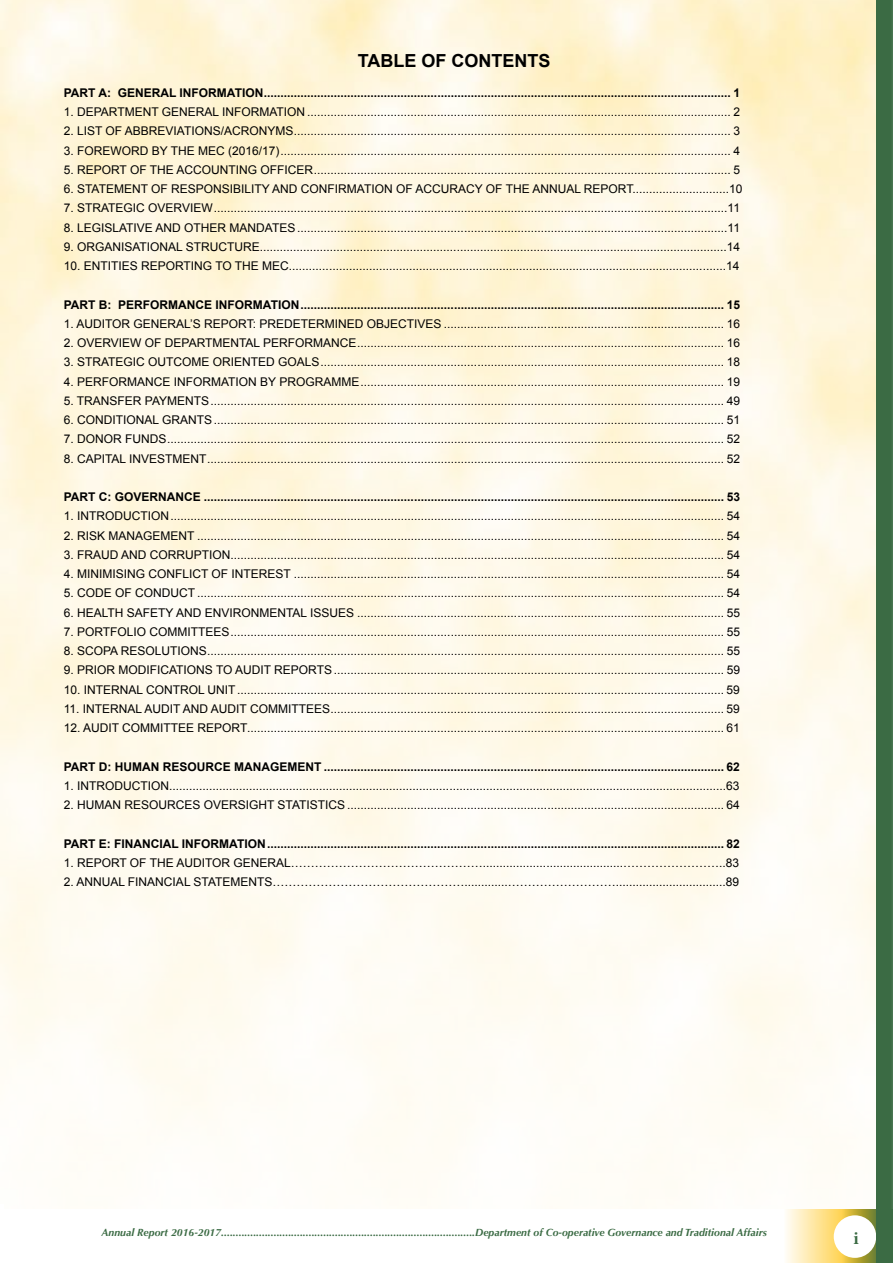
<style>
.page{position:relative;width:893px;height:1263px;background:#fff}
.page>*{position:absolute;margin:0;border:0;box-sizing:border-box;transform-origin:0 0}
.t1{font:700 18px "Arial";color:#000}
.t2{font:700 18px "Minion Pro";color:#3b6b44}
.t3{font:12px "Arial";color:#000}
.t4{font:700 12px "Arial";color:#000}
.t5{font:italic 700 10.5px "Optima";color:#3b6b44}
</style>
<div class="page">
<svg style="left:786px;top:1209px;width:56px;height:54px;background:#ffe8a8"></svg>
<svg style="left:842px;top:1209px;width:34px;height:54px"></svg>
<div style="left:834px;top:1215px;width:42px;height:43px;background:#fff;border-radius:50%"></div>
<div style="left:876px;top:0;width:17px;height:1263px;background:#3b6b44"></div>
<hr style="left:0;top:0;width:1px;height:1263px;background:#ffc20e">
<h1 class="t1" style="left:358px;top:49px;width:194px">TABLE OF CONTENTS</h1>
<p class="t4" style="left:64px;top:85px;width:678px">PART A: GENERAL INFORMATION ............................................................................................................................................ 1</p>
<p class="t3" style="left:64px;top:104px;width:678px">1. DEPARTMENT GENERAL INFORMATION ............................................................................................................................... 2</p>
<p class="t3" style="left:64px;top:123px;width:678px">2. LIST OF ABBREVIATIONS/ACRONYMS................................................................................................................................... 3</p>
<p class="t3" style="left:64px;top:142px;width:678px">3. FOREWORD BY THE MEC (2016/17)....................................................................................................................................... 4</p>
<p class="t3" style="left:64px;top:162px;width:678px">5. REPORT OF THE ACCOUNTING OFFICER............................................................................................................................. 5</p>
<p class="t3" style="left:64px;top:181px;width:680px">6. STATEMENT OF RESPONSIBILITY AND CONFIRMATION OF ACCURACY OF THE ANNUAL REPORT.............................10</p>
<p class="t3" style="left:64px;top:200px;width:678px">7. STRATEGIC OVERVIEW..........................................................................................................................................................11</p>
<p class="t3" style="left:64px;top:219px;width:678px">8. LEGISLATIVE AND OTHER MANDATES.................................................................................................................................11</p>
<p class="t3" style="left:64px;top:239px;width:678px">9. ORGANISATIONAL STRUCTURE............................................................................................................................................14</p>
<p class="t3" style="left:64px;top:258px;width:677px">10. ENTITIES REPORTING TO THE MEC...................................................................................................................................14</p>
<p class="t4" style="left:64px;top:296px;width:678px">PART B: PERFORMANCE INFORMATION ............................................................................................................................... 15</p>
<p class="t3" style="left:64px;top:316px;width:678px">1. AUDITOR GENERAL’S REPORT: PREDETERMINED OBJECTIVES .................................................................................... 16</p>
<p class="t3" style="left:64px;top:335px;width:678px">2. OVERVIEW OF DEPARTMENTAL PERFORMANCE.............................................................................................................. 16</p>
<p class="t3" style="left:64px;top:354px;width:678px">3. STRATEGIC OUTCOME ORIENTED GOALS......................................................................................................................... 18</p>
<p class="t3" style="left:64px;top:373px;width:678px">4. PERFORMANCE INFORMATION BY PROGRAMME............................................................................................................. 19</p>
<p class="t3" style="left:64px;top:393px;width:678px">5. TRANSFER PAYMENTS.......................................................................................................................................................... 49</p>
<p class="t3" style="left:64px;top:412px;width:678px">6. CONDITIONAL GRANTS......................................................................................................................................................... 51</p>
<p class="t3" style="left:64px;top:431px;width:678px">7. DONOR FUNDS....................................................................................................................................................................... 52</p>
<p class="t3" style="left:64px;top:450px;width:678px">8. CAPITAL INVESTMENT........................................................................................................................................................... 52</p>
<p class="t4" style="left:64px;top:489px;width:678px">PART C: GOVERNANCE ............................................................................................................................................................ 53</p>
<p class="t3" style="left:64px;top:508px;width:678px">1. INTRODUCTION...................................................................................................................................................................... 54</p>
<p class="t3" style="left:64px;top:527px;width:678px">2. RISK MANAGEMENT .............................................................................................................................................................. 54</p>
<p class="t3" style="left:64px;top:547px;width:678px">3. FRAUD AND CORRUPTION.................................................................................................................................................... 54</p>
<p class="t3" style="left:64px;top:566px;width:678px">4. MINIMISING CONFLICT OF INTEREST ................................................................................................................................. 54</p>
<p class="t3" style="left:64px;top:585px;width:678px">5. CODE OF CONDUCT .............................................................................................................................................................. 54</p>
<p class="t3" style="left:64px;top:604px;width:678px">6. HEALTH SAFETY AND ENVIRONMENTAL ISSUES .............................................................................................................. 55</p>
<p class="t3" style="left:64px;top:624px;width:678px">7. PORTFOLIO COMMITTEES.................................................................................................................................................... 55</p>
<p class="t3" style="left:64px;top:643px;width:678px">8. SCOPA RESOLUTIONS........................................................................................................................................................... 55</p>
<p class="t3" style="left:64px;top:662px;width:678px">9. PRIOR MODIFICATIONS TO AUDIT REPORTS..................................................................................................................... 59</p>
<p class="t3" style="left:64px;top:681px;width:678px">10. INTERNAL CONTROL UNIT.................................................................................................................................................. 59</p>
<p class="t3" style="left:64px;top:701px;width:678px">11. INTERNAL AUDIT AND AUDIT COMMITTEES...................................................................................................................... 59</p>
<p class="t3" style="left:64px;top:720px;width:678px">12. AUDIT COMMITTEE REPORT............................................................................................................................................... 61</p>
<p class="t4" style="left:64px;top:758px;width:678px">PART D: HUMAN RESOURCE MANAGEMENT ........................................................................................................................ 62</p>
<p class="t3" style="left:64px;top:778px;width:677px">1. INTRODUCTION.......................................................................................................................................................................63</p>
<p class="t3" style="left:64px;top:797px;width:678px">2. HUMAN RESOURCES OVERSIGHT STATISTICS ................................................................................................................. 64</p>
<p class="t4" style="left:64px;top:835px;width:678px">PART E: FINANCIAL INFORMATION ......................................................................................................................................... 82</p>
<p class="t3" style="left:64px;top:855px;width:677px">1. REPORT OF THE AUDITOR GENERAL…………………………………………..........................................……………………..83</p>
<p class="t3" style="left:64px;top:874px;width:677px">2. ANNUAL FINANCIAL STATEMENTS………………………………………….............……………………….................................89</p>
<p class="t5" style="left:102px;top:1226px;width:667px">Annual Report 2016-2017.......................................................................................Department of Co-operative Governance and Traditional Affairs</p>
<h1 class="t2" style="left:853px;top:1225px;width:7px">i</h1>
</div>
